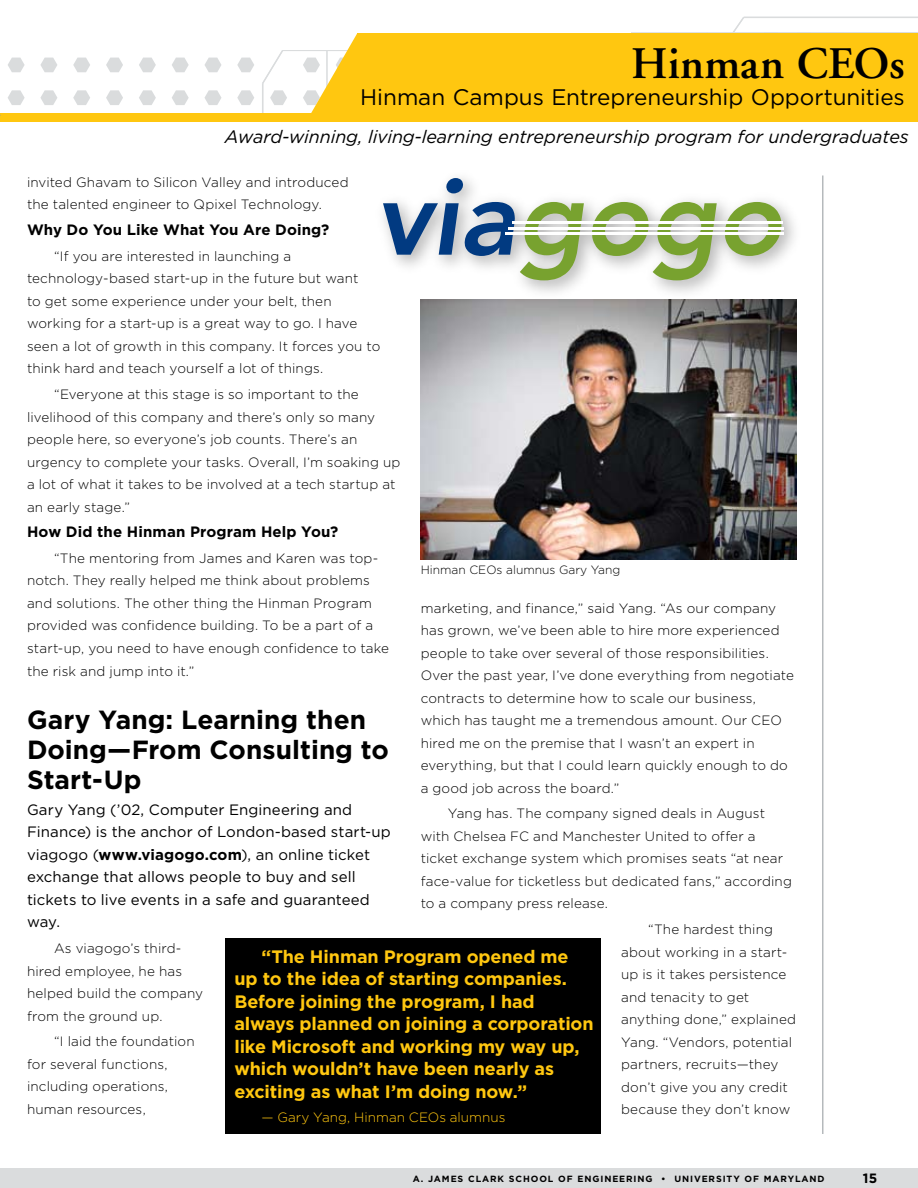
<style>
.page{position:relative;width:918px;height:1188px;background:#fff}
.page>*{position:absolute;margin:0;border:0;box-sizing:border-box;transform-origin:0 0}
.t1{font:600 45px "Adobe Garamond";color:#000}
.t2{font:700 26.25px/30px "Gotham";color:#000}
.t3{font:22.5px "Gotham";color:#000}
.t4{font:700 18px/22.5px "Gotham";letter-spacing:-.01em;color:#ffc710}
.t5{font:italic 18px "Gotham";letter-spacing:-.005em;color:#000}
.t6{font:15px/22.5px "Gotham";letter-spacing:.005em;color:#000}
.t7{font:700 15px "Gotham";letter-spacing:.01em;color:#000}
.t8{font:300 13.5px/22.5px "Gotham";letter-spacing:.01em;color:#000}
.t9{font:300 13.5px "Gotham";letter-spacing:.005em;color:#ffc710}
.t10{font:700 13.5px "Gotham";color:#000}
.t11{font:300 12px "Gotham";color:#000}
.t12{font:700 9px "Gotham";letter-spacing:.1em;color:#000}
.s1{font-weight:700}
</style>
<div class="page">
<div style="left:0;top:1169px;width:918px;height:19px;background:#dadcdd"></div>
<hr style="left:822px;top:176px;width:2px;height:958px;background:#959ca0">
<div style="left:225px;top:939px;width:376px;height:195px;background:#000"></div>
<img style="left:420px;top:177px;width:377px;height:130px">
<svg style="left:383px;top:178px;width:201px;height:102px"></svg>
<svg style="left:592px;top:202px;width:125px;height:78px"></svg>
<svg style="left:725px;top:202px;width:57px;height:54px;background:#a9bf83"></svg>
<hr style="left:508px;top:227px;width:275px;height:2px;background:#fff">
<hr style="left:512px;top:222px;width:271px;height:2px;background:#fff">
<hr style="left:505px;top:233px;width:278px;height:2px;background:#fff">
<img style="left:421px;top:300px;width:375px;height:259px">
<svg style="left:0;top:17px;width:918px;height:105px"></svg>
<div style="left:358px;top:33px;width:560px;height:83px;background:#ffc710"></div>
<h1 class="t1" style="left:631px;top:39px;width:275px">Hinman CEOs</h1>
<h3 class="t3" style="left:360px;top:85px;width:546px">Hinman Campus Entrepreneurship Opportunities</h3>
<h3 class="t5" style="left:225px;top:126px;width:686px">Award-winning, living-learning entrepreneurship program for undergraduates</h3>
<p class="t8" style="left:27px;top:171px;width:323px">invited Ghavam to Silicon Valley and introduced the talented engineer to Qpixel Technology.</p>
<p class="t7" style="left:27px;top:221px;width:304px">Why Do You Like What You Are Doing?</p>
<p class="t8" style="left:27px;top:245px;width:355px;text-indent:27px">“If you are interested in launching a technology-based start-up in the future but want<br>to get some experience under your belt, then working for a start-up is a great way to go. I have seen a lot of growth in this company. It forces you to think hard and teach yourself a lot of things.</p>
<p class="t8" style="left:27px;top:383px;width:375px;text-indent:27px">“Everyone at this stage is so important to the livelihood of this company and there’s only so many people here, so everyone’s job counts. There’s an urgency to complete your tasks. Overall, I’m soaking up a lot of what it takes to be involved at a tech startup at an early stage.”</p>
<p class="t7" style="left:27px;top:523px;width:313px">How Did the Hinman Program Help You?</p>
<p class="t8" style="left:27px;top:547px;width:364px;text-indent:27px">“The mentoring from James and Karen was top&shy;notch. They really helped me think about problems and solutions. The other thing the Hinman Program provided was confidence building. To be a part of a start-up, you need to have enough confidence to take the risk and jump into it.”</p>
<h2 class="t2" style="left:27px;top:704px;width:364px">Gary Yang: Learning then<br>Doing—From Consulting to<br>Start-Up</h2>
<p class="t6" style="left:27px;top:798px;width:365px">Gary Yang (’02, Computer Engineering and Finance) is the anchor of London-based start-up viagogo (<span class="s1">www.viagogo.com</span>), an online ticket exchange that allows people to buy and sell tickets to live events in a safe and guaranteed way.</p>
<p class="t8" style="left:27px;top:937px;width:178px;text-indent:27px">As viagogo’s third&shy;hired employee, he has helped build the company from the ground up.</p>
<p class="t8" style="left:27px;top:1030px;width:169px;text-indent:27px">“I laid the foundation for several functions, including operations, human resources,</p>
<p class="t11" style="left:421px;top:563px;width:201px">Hinman CEOs alumnus Gary Yang</p>
<p class="t8" style="left:421px;top:596px;width:375px">marketing, and finance,” said Yang. “As our company has grown, we’ve been able to hire more experienced people to take over several of those responsibilities.<br>Over the past year, I’ve done everything from negotiate contracts to determine how to scale our business, which has taught me a tremendous amount. Our CEO hired me on the premise that I wasn’t an expert in everything, but that I could learn quickly enough to do a good job across the board.”</p>
<p class="t8" style="left:421px;top:802px;width:373px;text-indent:27px">Yang has. The company signed deals in August with Chelsea FC and Manchester United to offer a ticket exchange system which promises seats “at near face-value for ticketless but dedicated fans,” according to a company press release.</p>
<p class="t8" style="left:621px;top:918px;width:177px;text-indent:27px">“The hardest thing about working in a start&shy;up is it takes persistence and tenacity to get anything done,” explained<br>Yang. “Vendors, potential partners, recruits—they don’t give you any credit because they don’t know</p>
<p class="t4" style="left:234px;top:945px;width:361px;text-indent:27px">“The Hinman Program opened me up to the idea of starting companies.<br>Before joining the program, I had always planned on joining a corporation like Microsoft and working my way up, which wouldn’t have been nearly as exciting as what I’m doing now.”</p>
<p class="t9" style="left:261px;top:1110px;width:245px">— Gary Yang, Hinman CEOs alumnus</p>
<p class="t12" style="left:413px;top:1174px;width:30px">A. James</p>
<p class="t12" style="left:468px;top:1174px;width:16px">Clar</p>
<p class="t12" style="left:498px;top:1174px;width:27px">k School</p>
<p class="t12" style="left:558px;top:1174px;width:34px">of Engineering</p>
<p class="t12" style="left:661px;top:1174px;width:48px">• University</p>
<p class="t12" style="left:745px;top:1174px;width:37px">of Maryland</p>
<p class="t10" style="left:863px;top:1171px;width:15px">15</p>
</div>
